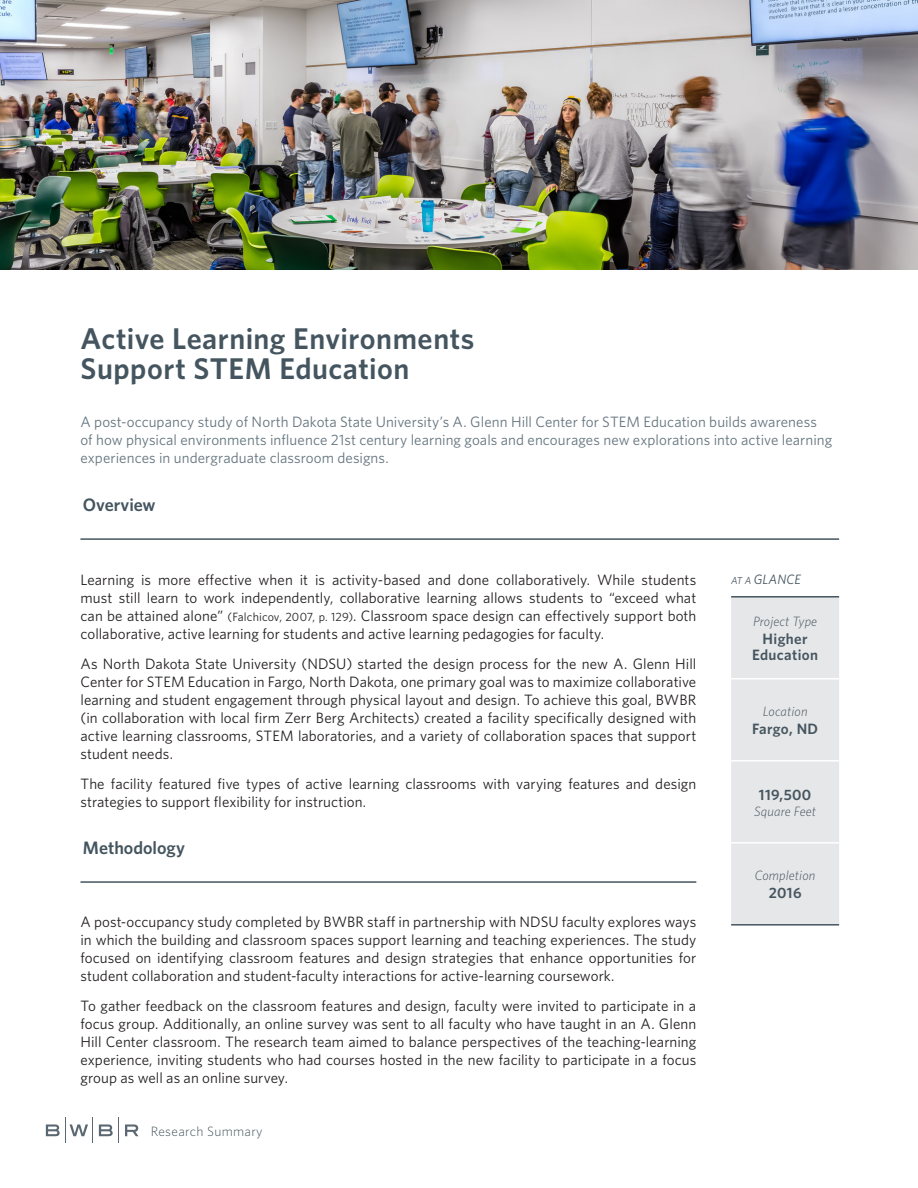
<style>
.page{position:relative;width:918px;height:1188px;background:#fff}
.page>*{position:absolute;margin:0;border:0;box-sizing:border-box;transform-origin:0 0}
.t1{font:600 30px "Whitney";letter-spacing:.015em;color:#45555f}
.Section_Header_-_Add{font:600 18px "Whitney";color:#45555f}
.Section_Header_-_Ove{font:600 18px "Whitney";letter-spacing:-.005em;color:#45555f}
.Body{font:15px/18px "Whitney";letter-spacing:.005em;color:#231f20;text-align:justify}
.Subhead{font:15px/18px "Whitney";letter-spacing:.005em;color:#64747e}
.Glance_-_Description{font:600 15px "Whitney";letter-spacing:.025em;color:#45555f}
.Glance_-_Label{font:italic 300 13.5px "Whitney";letter-spacing:.01em;color:#45555f}
.t2{font:300 13.5px "Whitney";letter-spacing:.025em;color:#45555f}
.At_a_Glance{font:italic 13.5px "Whitney";letter-spacing:.01em;color:#45555f}
.s1{font-size:12px}
.s2{font-size:10.2px}
</style>
<div class="page">
<svg style="left:125px;top:1124px;width:13px;height:12px"></svg>
<svg style="left:46px;top:1118px;width:47px;height:25px"></svg>
<svg style="left:99px;top:1118px;width:20px;height:25px"></svg>
<hr style="left:80px;top:538px;width:759px;height:2px;background:#45555f">
<img style="left:0;top:0;width:918px;height:270px">
<hr style="left:80px;top:881px;width:616px;height:2px;background:#45555f">
<div style="left:731px;top:598px;width:108px;height:326px;background:#e6e7e9"></div>
<hr style="left:731px;top:678px;width:108px;height:2px;background:#fff">
<hr style="left:731px;top:760px;width:108px;height:2px;background:#fff">
<hr style="left:731px;top:842px;width:108px;height:2px;background:#fff">
<hr style="left:731px;top:596px;width:108px;height:2px;background:#45555f">
<hr style="left:731px;top:924px;width:108px;height:2px;background:#45555f">
<p class="t1" style="left:80px;top:319px;width:395px">Active Learning Environments</p>
<p class="t1" style="left:80px;top:349px;width:331px">Support STEM Education</p>
<p class="Subhead" style="left:80px;top:413px;width:753px">A post-occupancy study of North Dakota State University’s A. Glenn Hill Center for STEM Education builds awareness of how physical environments influence 21st century learning goals and encourages new explorations into active learning experiences in undergraduate classroom designs.</p>
<p class="Section_Header_-_Ove" style="left:83px;top:493px;width:74px">Overview</p>
<p class="Body" style="left:80px;top:571px;width:617px">Learning is more effective when it is activity-based and done collaboratively. While students must still learn to work independently, collaborative learning allows students to “exceed what can be attained alone” <span class="s1">(Falchicov, 2007, p. 129)</span>. Classroom space design can effectively support both collaborative, active learning for students and active learning pedagogies for faculty.</p>
<p class="Body" style="left:80px;top:655px;width:617px">As North Dakota State University (NDSU) started the design process for the new A. Glenn Hill Center for STEM Education in Fargo, North Dakota, one primary goal was to maximize collaborative learning and student engagement through physical layout and design. To achieve this goal, BWBR (in collaboration with local firm Zerr Berg Architects) created a facility specifically designed with active learning classrooms, STEM laboratories, and a variety of collaboration spaces that support student needs.</p>
<p class="Body" style="left:80px;top:775px;width:617px">The facility featured five types of active learning classrooms with varying features and design strategies to support flexibility for instruction.</p>
<p class="Section_Header_-_Add" style="left:83px;top:836px;width:104px">Methodology</p>
<p class="Body" style="left:80px;top:912px;width:617px">A post-occupancy study completed by BWBR staff in partnership with NDSU faculty explores ways in which the building and classroom spaces support learning and teaching experiences. The study focused on identifying classroom features and design strategies that enhance opportunities for student collaboration and student-faculty interactions for active-learning coursework.</p>
<p class="Body" style="left:80px;top:996px;width:617px">To gather feedback on the classroom features and design, faculty were invited to participate in a focus group. Additionally, an online survey was sent to all faculty who have taught in an A. Glenn Hill Center classroom. The research team aimed to balance perspectives of the teaching-learning experience, inviting students who had courses hosted in the new facility to participate in a focus group as well as an online survey.</p>
<p class="t2" style="left:151px;top:1123px;width:114px">Research Summary</p>
<p class="At_a_Glance" style="left:731px;top:570px;width:71px"><span class="s2">AT A</span> GLANCE</p>
<p class="Glance_-_Label" style="left:753px;top:612px;width:66px">Project Type</p>
<p class="Glance_-_Description" style="left:763px;top:629px;width:47px">Higher</p>
<p class="Glance_-_Description" style="left:752px;top:645px;width:68px">Education</p>
<p class="Glance_-_Label" style="left:763px;top:703px;width:46px">Location</p>
<p class="Glance_-_Description" style="left:752px;top:719px;width:68px">Fargo, ND</p>
<p class="Glance_-_Description" style="left:759px;top:784px;width:54px">119,500</p>
<p class="Glance_-_Label" style="left:754px;top:802px;width:63px">Square Feet</p>
<p class="Glance_-_Label" style="left:755px;top:867px;width:62px">Completion</p>
<p class="Glance_-_Description" style="left:769px;top:883px;width:34px">2016</p>
</div>
